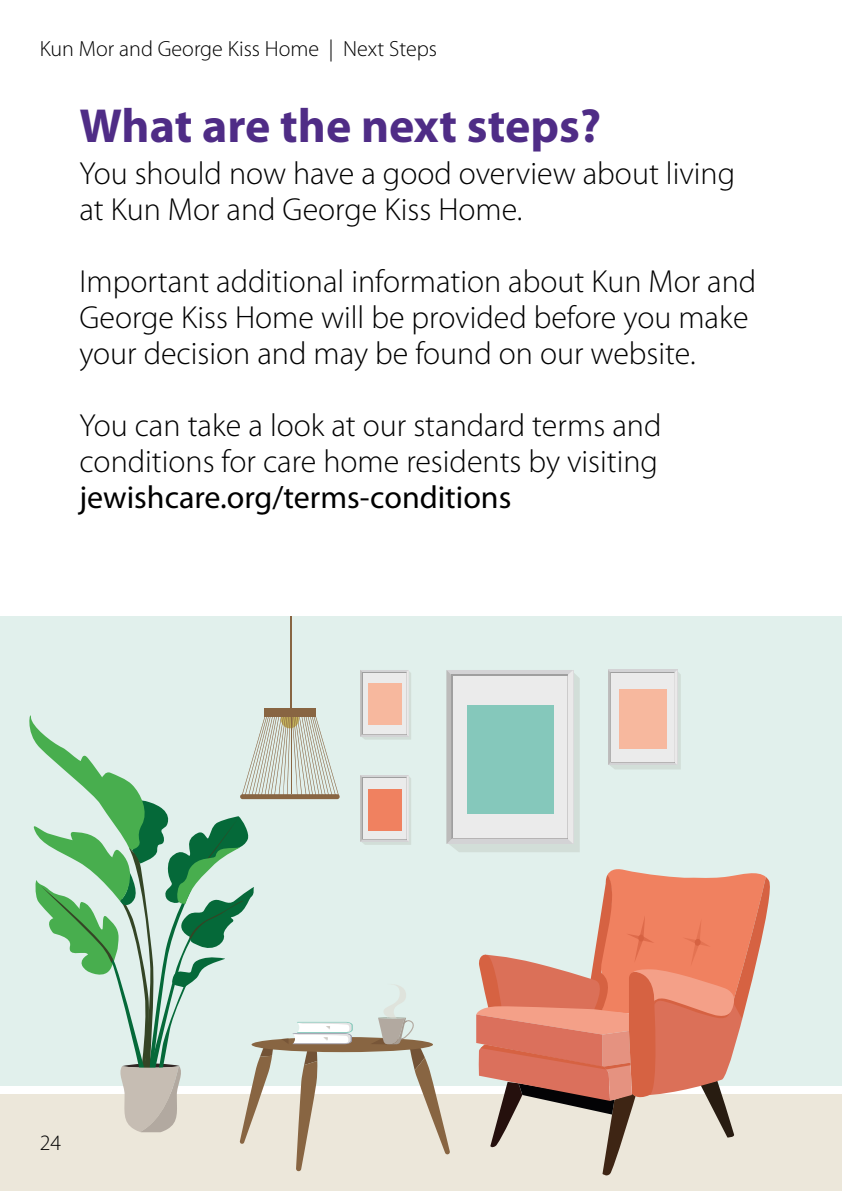
<style>
.page{position:relative;width:842px;height:1191px;background:#fff}
.page>*{position:absolute;margin:0;border:0;box-sizing:border-box;transform-origin:0 0}
.t1{font:700 48px "Myriad Pro";color:#4f2c86}
.t2{font:300 32px/36px "Myriad Pro";color:#000}
.t3{font:32px "Myriad Pro";color:#000}
.t4{font:300 22px "Myriad Pro";color:#000}
</style>
<div class="page">
<div style="left:0;top:1095px;width:842px;height:96px;background:#ece7da"></div>
<div style="left:0;top:616px;width:842px;height:469px;background:#e1f0ec"></div>
<svg style="left:476px;top:869px;width:300px;height:307px"></svg>
<hr style="left:290px;top:616px;width:2px;height:94px;background:#886542">
<div style="left:252px;top:1037px;width:181px;height:15px;background:#886542;border-radius:50%"></div>
<svg style="left:370px;top:985px;width:80px;height:169px"></svg>
<svg style="left:447px;top:670px;width:133px;height:182px"></svg>
<svg style="left:608px;top:670px;width:73px;height:99px"></svg>
<svg style="left:360px;top:775px;width:51px;height:70px"></svg>
<svg style="left:360px;top:670px;width:51px;height:69px"></svg>
<svg style="left:24px;top:708px;width:329px;height:463px"></svg>
<p class="t4" style="left:40px;top:37px;width:399px">Kun Mor and George Kiss Home | Next Steps</p>
<h1 class="t1" style="left:79px;top:99px;width:523px">What are the next steps?</h1>
<p class="t2" style="left:79px;top:156px;width:657px">You should now have a good overview about living at Kun Mor and George Kiss Home.</p>
<p class="t2" style="left:79px;top:264px;width:678px">Important additional information about Kun Mor and<br>George Kiss Home will be provided before you make your decision and may be found on our website.</p>
<p class="t2" style="left:79px;top:408px;width:583px">You can take a look at our standard terms and conditions for care home residents by visiting</p>
<p class="t3" style="left:79px;top:479px;width:433px">jewishcare.org/terms-conditions</p>
<p class="t4" style="left:40px;top:1130px;width:23px">24</p>
</div>
